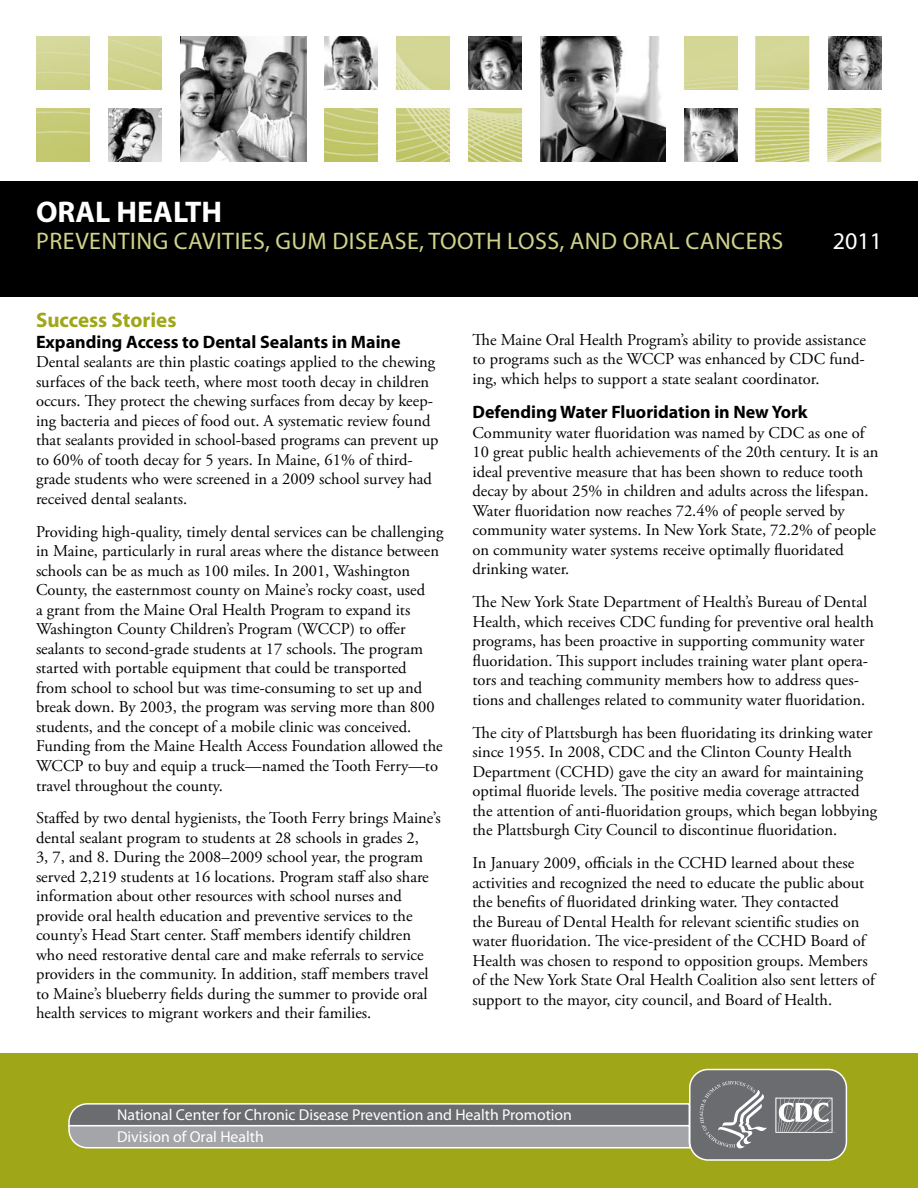
<style>
.page{position:relative;width:918px;height:1188px;background:#fff}
.page>*{position:absolute;margin:0;border:0;box-sizing:border-box;transform-origin:0 0}
.t1{font:700 30px "Myriad Pro";color:#fff}
.t2{font:24px "Myriad Pro";letter-spacing:.02em;color:#cfd38b}
.t3{font:24px "Myriad Pro";color:#fff}
.t4{font:700 21px "Myriad Pro";color:#9fa617}
.t5{font:700 18px "Myriad Pro";color:#000}
.t6{font:16.5px/19.5px "Adobe Garamond Pro";color:#000}
.t7{font:15.75px/21.9px "Myriad Pro";color:#fff}
</style>
<div class="page">
<img style="left:0;top:35px;width:918px;height:147px">
<img style="left:540px;top:36px;width:126px;height:126px">
<img style="left:180px;top:36px;width:126px;height:126px">
<img style="left:684px;top:108px;width:54px;height:54px">
<img style="left:828px;top:36px;width:54px;height:54px">
<img style="left:468px;top:36px;width:54px;height:54px">
<img style="left:108px;top:108px;width:54px;height:54px">
<img style="left:324px;top:36px;width:54px;height:54px">
<div style="left:0;top:182px;width:918px;height:115px;background:#000"></div>
<div style="left:0;top:1053px;width:918px;height:135px;background:#9fa617"></div>
<svg style="left:68px;top:1068px;width:780px;height:93px"></svg>
<h1 class="t1" style="left:36px;top:192px;width:188px">ORAL HEALTH</h1>
<h1 class="t2" style="left:36px;top:226px;width:749px">Preventing Cavities, gum Disease, tooth Loss, anD oraL CanCers</h1>
<h1 class="t3" style="left:833px;top:226px;width:51px">2011</h1>
<h2 class="t4" style="left:36px;top:306px;width:142px">Success Stories</h2>
<h3 class="t5" style="left:36px;top:330px;width:366px">Expanding Access to Dental Sealants in Maine</h3>
<p class="t6" style="left:36px;top:353px;width:404px">Dental sealants are thin plastic coatings applied to the chewing surfaces of the back teeth, where most tooth decay in children occurs. They protect the chewing surfaces from decay by keep&shy;ing bacteria and pieces of food out. A systematic review found that sealants provided in school-based programs can prevent up to 60% of tooth decay for 5 years. In Maine, 61% of third&shy;grade students who were screened in a 2009 school survey had received dental sealants.</p>
<p class="t6" style="left:36px;top:523px;width:409px">Providing high-quality, timely dental services can be challenging in Maine, particularly in rural areas where the distance between schools can be as much as 100 miles. In 2001, Washington County, the easternmost county on Maine’s rocky coast, used<br>a grant from the Maine Oral Health Program to expand its Washington County Children’s Program (WCCP) to offer sealants to second-grade students at 17 schools. The program started with portable equipment that could be transported<br>from school to school but was time-consuming to set up and break down. By 2003, the program was serving more than 800 students, and the concept of a mobile clinic was conceived.<br>Funding from the Maine Health Access Foundation allowed the WCCP to buy and equip a truck—named the Tooth Ferry—to travel throughout the county.</p>
<p class="t6" style="left:36px;top:809px;width:406px">Staffed by two dental hygienists, the Tooth Ferry brings Maine’s dental sealant program to students at 28 schools in grades 2,<br>3, 7, and 8. During the 2008–2009 school year, the program served 2,219 students at 16 locations. Program staff also share information about other resources with school nurses and provide oral health education and preventive services to the county’s Head Start center. Staff members identify children who need restorative dental care and make referrals to service providers in the community. In addition, staff members travel to Maine’s blueberry fields during the summer to provide oral health services to migrant workers and their families.</p>
<p class="t6" style="left:472px;top:330px;width:395px;text-align:justify">The Maine Oral Health Program’s ability to provide assistance to programs such as the WCCP was enhanced by CDC fund&shy;ing, which helps to support a state sealant coordinator.</p>
<h3 class="t5" style="left:472px;top:401px;width:337px">Defending Water Fluoridation in New York</h3>
<p class="t6" style="left:472px;top:423px;width:407px">Community water fluoridation was named by CDC as one of 10 great public health achievements of the 20th century. It is an ideal preventive measure that has been shown to reduce tooth decay by about 25% in children and adults across the lifespan.<br>Water fluoridation now reaches 72.4% of people served by community water systems. In New York State, 72.2% of people on community water systems receive optimally fluoridated drinking water.</p>
<p class="t6" style="left:472px;top:593px;width:403px">The New York State Department of Health’s Bureau of Dental Health, which receives CDC funding for preventive oral health programs, has been proactive in supporting community water fluoridation. This support includes training water plant opera&shy;tors and teaching community members how to address ques&shy;tions and challenges related to community water fluoridation.</p>
<p class="t6" style="left:472px;top:723px;width:406px">The city of Plattsburgh has been fluoridating its drinking water since 1955. In 2008, CDC and the Clinton County Health Department (CCHD) gave the city an award for maintaining optimal fluoride levels. The positive media coverage attracted the attention of anti-fluoridation groups, which began lobbying the Plattsburgh City Council to discontinue fluoridation.</p>
<p class="t6" style="left:472px;top:854px;width:404px">In January 2009, officials in the CCHD learned about these activities and recognized the need to educate the public about the benefits of fluoridated drinking water. They contacted<br>the Bureau of Dental Health for relevant scientific studies on water fluoridation. The vice-president of the CCHD Board of Health was chosen to respond to opposition groups. Members of the New York State Oral Health Coalition also sent letters of support to the mayor, city council, and Board of Health.</p>
<p class="t7" style="left:117px;top:1104px;width:456px">National Center for Chronic Disease Prevention and Health Promotion<br>Division of Oral Health</p>
</div>
